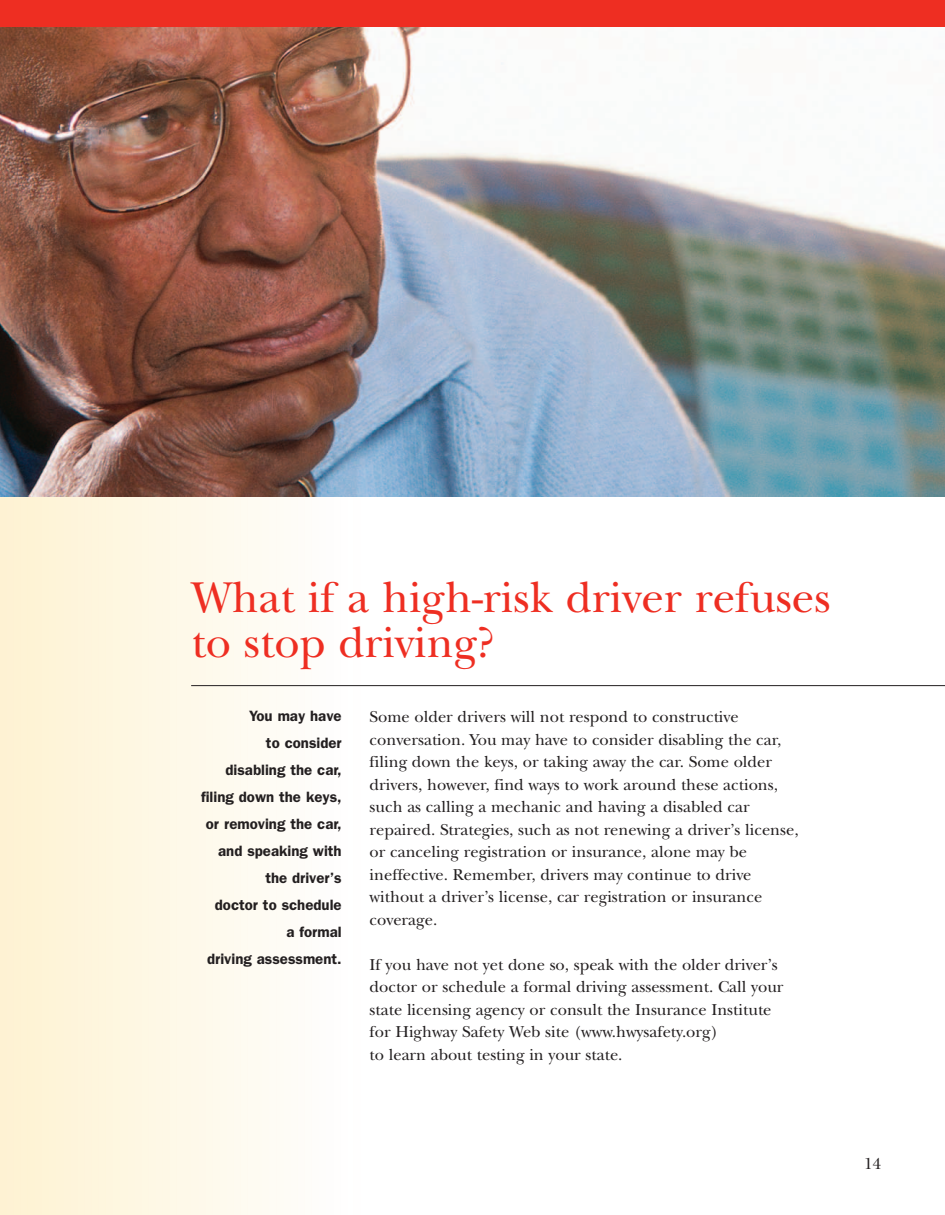
<style>
.page{position:relative;width:945px;height:1215px;background:#fff}
.page>*{position:absolute;margin:0;border:0;box-sizing:border-box;transform-origin:0 0}
.t1{font:45px/45.8px "New Baskerville";color:#ee2e22}
.t2{font:16.5px/22.5px "New Baskerville";color:#231f20}
.t3{font:600 15px/27px "Franklin Gothic";color:#231f20;text-align:right}
</style>
<div class="page">
<div style="left:0;top:0;width:9px;height:1215px;background:#fef2d3"></div>
<div style="left:3px;top:0;width:14px;height:1215px;background:#fef2d4"></div>
<div style="left:17px;top:0;width:14px;height:1215px;background:#fef3d5"></div>
<div style="left:25px;top:0;width:13px;height:1215px;background:#fef3d5"></div>
<div style="left:32px;top:0;width:13px;height:1215px;background:#fef3d6"></div>
<div style="left:39px;top:0;width:13px;height:1215px;background:#fef4d7"></div>
<div style="left:46px;top:0;width:13px;height:1215px;background:#fef4d8"></div>
<div style="left:53px;top:0;width:13px;height:1215px;background:#fef4d9"></div>
<div style="left:60px;top:0;width:13px;height:1215px;background:#fef4da"></div>
<div style="left:67px;top:0;width:13px;height:1215px;background:#fef4db"></div>
<div style="left:74px;top:0;width:14px;height:1215px;background:#fef5dc"></div>
<div style="left:88px;top:0;width:14px;height:1215px;background:#fef6dd"></div>
<div style="left:96px;top:0;width:13px;height:1215px;background:#fef6de"></div>
<div style="left:103px;top:0;width:13px;height:1215px;background:#fef6df"></div>
<div style="left:110px;top:0;width:13px;height:1215px;background:#fef7e0"></div>
<div style="left:117px;top:0;width:13px;height:1215px;background:#fef7e1"></div>
<div style="left:124px;top:0;width:13px;height:1215px;background:#fef7e2"></div>
<div style="left:131px;top:0;width:13px;height:1215px;background:#fef7e3"></div>
<div style="left:138px;top:0;width:14px;height:1215px;background:#fef8e4"></div>
<div style="left:152px;top:0;width:14px;height:1215px;background:#fef8e6"></div>
<div style="left:160px;top:0;width:13px;height:1215px;background:#fef8e6"></div>
<div style="left:167px;top:0;width:13px;height:1215px;background:#fef9e8"></div>
<div style="left:174px;top:0;width:13px;height:1215px;background:#fef9e9"></div>
<div style="left:181px;top:0;width:13px;height:1215px;background:#fef9e9"></div>
<div style="left:188px;top:0;width:13px;height:1215px;background:#fef9ea"></div>
<div style="left:195px;top:0;width:13px;height:1215px;background:#fef9eb"></div>
<div style="left:202px;top:0;width:13px;height:1215px;background:#fefaec"></div>
<div style="left:209px;top:0;width:14px;height:1215px;background:#fefaed"></div>
<div style="left:223px;top:0;width:14px;height:1215px;background:#fefaef"></div>
<div style="left:231px;top:0;width:13px;height:1215px;background:#fefaf0"></div>
<div style="left:238px;top:0;width:13px;height:1215px;background:#fefbf1"></div>
<div style="left:245px;top:0;width:13px;height:1215px;background:#fefbf2"></div>
<div style="left:252px;top:0;width:13px;height:1215px;background:#fefbf2"></div>
<div style="left:259px;top:0;width:13px;height:1215px;background:#fefbf3"></div>
<div style="left:266px;top:0;width:13px;height:1215px;background:#fefcf5"></div>
<div style="left:273px;top:0;width:13px;height:1215px;background:#fefcf5"></div>
<div style="left:280px;top:0;width:14px;height:1215px;background:#fefcf6"></div>
<div style="left:295px;top:0;width:13px;height:1215px;background:#fefcf8"></div>
<div style="left:302px;top:0;width:13px;height:1215px;background:#fefdf9"></div>
<div style="left:309px;top:0;width:13px;height:1215px;background:#fefdfa"></div>
<div style="left:316px;top:0;width:13px;height:1215px;background:#fefdfb"></div>
<img style="left:0;top:27px;width:945px;height:469px">
<hr style="left:191px;top:685px;width:754px;height:1px;background:#231f20">
<div style="left:0;top:0;width:945px;height:27px;background:#ee2e22"></div>
<h1 class="t1" style="left:191px;top:580px;width:641px">What if a high-risk driver refuses to stop driving?</h1>
<p class="t3" style="left:201px;top:704px;width:142px">You may have<br>to consider<br>disabling the car, filing down the keys, or removing the car, and speaking with the driver’s<br>doctor to schedule<br>a formal<br>driving assessment.</p>
<p class="t2" style="left:370px;top:708px;width:431px">Some older drivers will not respond to constructive conversation. You may have to consider disabling the car, filing down the keys, or taking away the car. Some older drivers, however, find ways to work around these actions, such as calling a mechanic and having a disabled car repaired. Strategies, such as not renewing a driver’s license, or canceling registration or insurance, alone may be ineffective. Remember, drivers may continue to drive without a driver’s license, car registration or insurance coverage.</p>
<p class="t2" style="left:370px;top:955px;width:415px">If you have not yet done so, speak with the older driver’s doctor or schedule a formal driving assessment. Call your state licensing agency or consult the Insurance Institute for Highway Safety Web site (www.hwysafety.org)<br>to learn about testing in your state.</p>
<p class="t2" style="left:864px;top:1154px;width:19px">14</p>
</div>
